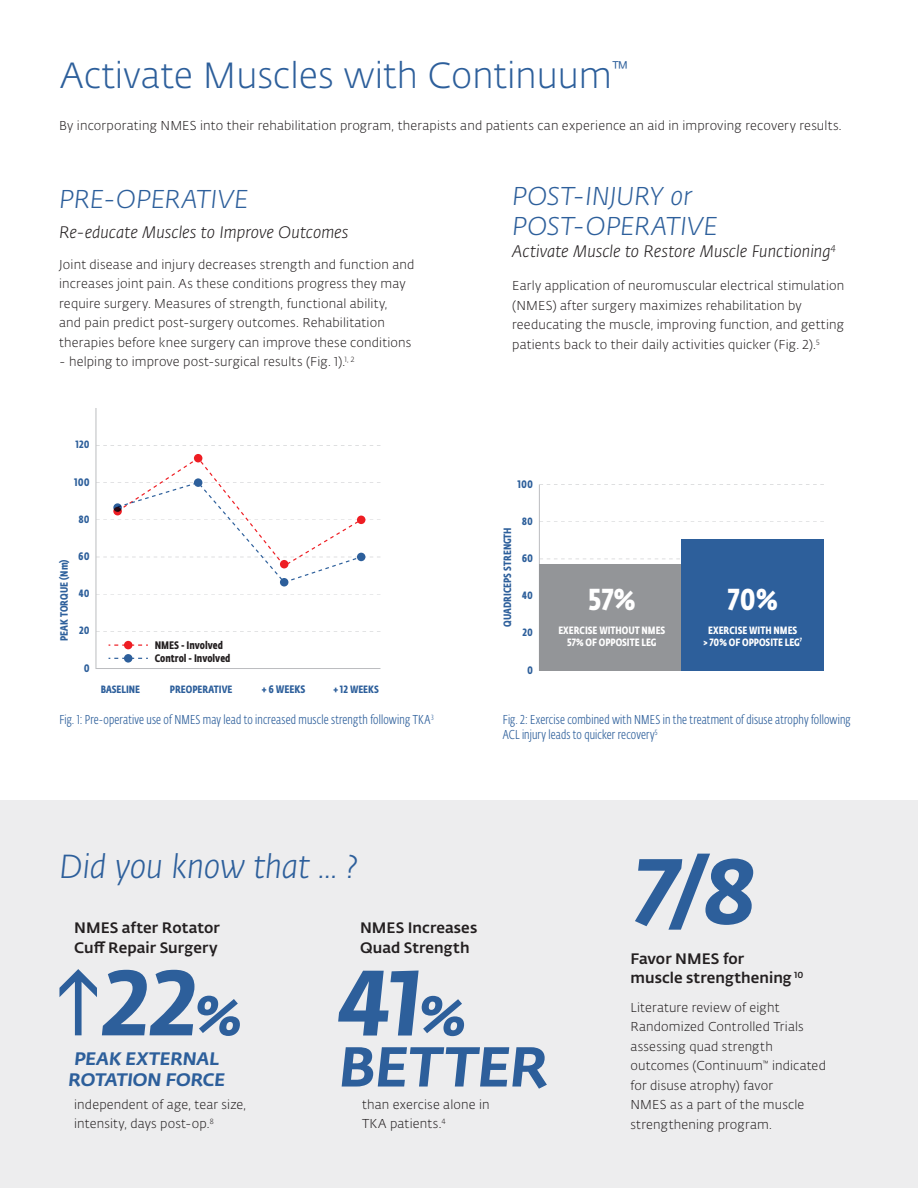
<style>
.page{position:relative;width:918px;height:1188px;background:#fff}
.page>*{position:absolute;margin:0;border:0;box-sizing:border-box;transform-origin:0 0}
.t1{font:italic 700 91.65px "Fedra Sans Alt Pro";color:#2d5f9b}
.t2{font:italic 700 55.5px "Fedra Sans Alt Pro";letter-spacing:-.005em;color:#2d5f9b}
.Paragraph_Style_1{font:300 36px "Fedra Sans Alt Pro";color:#2d5f9b}
.t3{font:italic 300 33px "Fedra Sans Alt Pro";letter-spacing:-.005em;color:#2d5f9b}
.t4{font:700 30px "Fe Sa Cond Alt Pro";color:#fff}
.t5{font:italic 300 25.5px "Fedra Sans Alt Pro";letter-spacing:-.005em;color:#2d5f9b}
.t6{font:italic 700 17.85px/21px "Fedra Sans Alt Pro";color:#2d5f9b;text-align:center}
.t7{font:italic 300 16.5px "Fedra Sans Alt Pro";color:#231f20}
.t8{font:500 15px "Fedra Sans Alt Pro";letter-spacing:.005em;color:#231f20}
.t9{font:300 12.75px/19.5px "Fedra Sans Alt Pro";letter-spacing:.01em;color:#231f20}
.t10{font:300 12.75px/15px "Fe Sa Cond Alt Pro";letter-spacing:.01em;color:#2d5f9b}
.t11{font:700 10.8px/13.2px "Fe Sa Cond Alt Pro";color:#231f20}
.t12{font:700 10.8px "Fe Sa Cond Alt Pro";color:#2d5f9b}
.t13{font:700 10.5px "Fe Sa Cond Alt Pro";color:#2d5f9b}
.t14{font:700 10.5px/12px "Fe Sa Cond Alt Pro";color:#fff;text-align:center}
.s1{font-size:55.5px}
.s2{font-size:91.5px}
</style>
<div class="page">
<div style="left:0;top:800px;width:918px;height:388px;background:#ededee"></div>
<svg style="left:95px;top:408px;width:286px;height:261px"></svg>
<svg style="left:96px;top:631px;width:284px;height:1px"></svg>
<svg style="left:96px;top:594px;width:284px;height:1px"></svg>
<svg style="left:96px;top:445px;width:284px;height:1px"></svg>
<svg style="left:96px;top:457px;width:284px;height:127px"></svg>
<div style="left:357px;top:516px;width:8px;height:8px;background:#ee1d23;border-radius:50%"></div>
<div style="left:280px;top:560px;width:8px;height:8px;background:#ee1d23;border-radius:50%"></div>
<div style="left:194px;top:454px;width:8px;height:8px;background:#ee1d23;border-radius:50%"></div>
<div style="left:113px;top:507px;width:9px;height:8px;background:#ee1d23;border-radius:50%"></div>
<svg style="left:113px;top:503px;width:9px;height:9px"></svg>
<div style="left:124px;top:641px;width:8px;height:8px;background:#ee1d23;border-radius:50%"></div>
<div style="left:124px;top:654px;width:8px;height:9px;background:#2d5f9b;border-radius:50%"></div>
<svg style="left:109px;top:645px;width:39px;height:1px"></svg>
<svg style="left:109px;top:658px;width:39px;height:1px"></svg>
<div style="left:194px;top:478px;width:8px;height:9px;background:#2d5f9b;border-radius:50%"></div>
<div style="left:280px;top:578px;width:8px;height:9px;background:#2d5f9b;border-radius:50%"></div>
<div style="left:357px;top:553px;width:8px;height:8px;background:#2d5f9b;border-radius:50%"></div>
<svg style="left:539px;top:485px;width:285px;height:186px"></svg>
<svg style="left:539px;top:559px;width:143px;height:1px"></svg>
<svg style="left:539px;top:522px;width:285px;height:1px"></svg>
<svg style="left:539px;top:484px;width:285px;height:1px"></svg>
<div style="left:539px;top:564px;width:143px;height:106px;background:#939598"></div>
<div style="left:682px;top:539px;width:142px;height:131px;background:#2d5f9b"></div>
<p class="Paragraph_Style_1" style="left:60px;top:52px;width:570px">Activate Muscles with Continuum<sup>™</sup></p>
<p class="t9" style="left:59px;top:116px;width:784px">By incorporating NMES into their rehabilitation program, therapists and patients can experience an aid in improving recovery results.</p>
<p class="t5" style="left:59px;top:182px;width:191px">PRE-OPERATIVE</p>
<p class="t7" style="left:59px;top:221px;width:291px">Re-educate Muscles to Improve Outcomes</p>
<p class="t9" style="left:59px;top:254px;width:357px">Joint disease and injury decreases strength and function and increases joint pain. As these conditions progress they may require surgery. Measures of strength, functional ability,<br>and pain predict post-surgery outcomes. Rehabilitation therapies before knee surgery can improve these conditions</p>
<p class="t9" style="left:59px;top:352px;width:297px">- helping to improve post-surgical results (Fig. 1).<sup>1,</sup> <sup>2</sup></p>
<p class="t13" style="left:76px;top:437px;width:16px">120</p>
<p class="t12" style="left:74px;top:474px;width:17px">100</p>
<p class="t13" style="left:79px;top:511px;width:13px">80</p>
<p class="t13" style="left:56px;top:641px;width:83px;rotate:-90deg">PEAK TORQUE (Nm)</p>
<p class="t12" style="left:78px;top:548px;width:13px">60</p>
<p class="t13" style="left:79px;top:586px;width:12px">40</p>
<p class="t13" style="left:79px;top:623px;width:12px">20</p>
<p class="t12" style="left:84px;top:660px;width:7px">0</p>
<p class="t11" style="left:155px;top:638px;width:77px">NMES - Involved<br>Control - Involved</p>
<p class="t13" style="left:101px;top:682px;width:41px">BASELINE</p>
<p class="t13" style="left:170px;top:682px;width:64px">PREOPERATIVE</p>
<p class="t12" style="left:262px;top:682px;width:45px">+ 6 WEEKS</p>
<p class="t13" style="left:333px;top:682px;width:47px">+ 12 WEEKS</p>
<p class="t10" style="left:59px;top:712px;width:376px">Fig. 1: Pre-operative use of NMES may lead to increased muscle strength following TKA<sup>3</sup></p>
<p class="t5" style="left:512px;top:179px;width:181px">POST-INJURY or</p>
<p class="t5" style="left:512px;top:209px;width:207px">POST-OPERATIVE</p>
<p class="t7" style="left:512px;top:241px;width:325px">Activate Muscle to Restore Muscle Functioning<sup>4</sup></p>
<p class="t9" style="left:512px;top:276px;width:334px">Early application of neuromuscular electrical stimulation (NMES) after surgery maximizes rehabilitation by reeducating the muscle, improving function, and getting patients back to their daily activities quicker (Fig. 2).<sup>5</sup></p>
<p class="t12" style="left:518px;top:476px;width:17px">100</p>
<p class="t13" style="left:500px;top:627px;width:101px;rotate:-90deg">QUADRICEPS STRENGTH</p>
<p class="t13" style="left:522px;top:513px;width:13px">80</p>
<p class="t12" style="left:522px;top:550px;width:13px">60</p>
<p class="t13" style="left:522px;top:588px;width:12px">40</p>
<p class="t13" style="left:523px;top:625px;width:12px">20</p>
<p class="t12" style="left:527px;top:662px;width:7px">0</p>
<p class="t4" style="left:588px;top:577px;width:49px">57%</p>
<p class="t14" style="left:558px;top:623px;width:108px">EXERCISE WITHOUT NMES<br>57% OF OPPOSITE LEG</p>
<p class="t4" style="left:728px;top:577px;width:52px">70%</p>
<p class="t14" style="left:703px;top:623px;width:100px">EXERCISE WITH NMES<br>&gt; 70% OF OPPOSITE LEG⁷</p>
<p class="t10" style="left:503px;top:712px;width:350px">Fig. 2: Exercise combined with NMES in the treatment of disuse atrophy following<br>ACL injury leads to quicker recovery<sup>5</sup></p>
<p class="t3" style="left:59px;top:845px;width:300px">Did you know that ... ?</p>
<p class="t8" style="left:74px;top:917px;width:147px">NMES after Rotator</p>
<p class="t8" style="left:74px;top:936px;width:145px">Cuff Repair Surgery</p>
<p class="t8" style="left:360px;top:917px;width:119px">NMES Increases</p>
<p class="t8" style="left:360px;top:936px;width:111px">Quad Strength</p>
<p class="t1" style="left:103px;top:930px;width:142px">22<span class="s1">%</span></p>
<p class="t6" style="left:69px;top:1047px;width:158px">PEAK EXTERNAL<br>ROTATION FORCE</p>
<p class="t1" style="left:339px;top:930px;width:129px">41<span class="s1">%</span></p>
<p class="t2" style="left:339px;top:1023px;width:210px">BETTER</p>
<p class="t9" style="left:74px;top:1095px;width:173px">independent of age, tear size, intensity, days post-op.<sup>8</sup></p>
<p class="t9" style="left:362px;top:1095px;width:129px">than exercise alone in<br>TKA patients.<sup>4</sup></p>
<p class="t1" style="left:634px;top:819px;width:124px">7<span class="s2">/</span>8</p>
<p class="t8" style="left:630px;top:947px;width:115px">Favor NMES for</p>
<p class="t8" style="left:630px;top:967px;width:175px">muscle strengthening <sup>10</sup></p>
<p class="t9" style="left:630px;top:997px;width:197px">Literature review of eight<br>Randomized Controlled Trials assessing quad strength outcomes (Continuum<sup>™</sup> indicated for disuse atrophy) favor<br>NMES as a part of the muscle strengthening program.</p>
</div>
